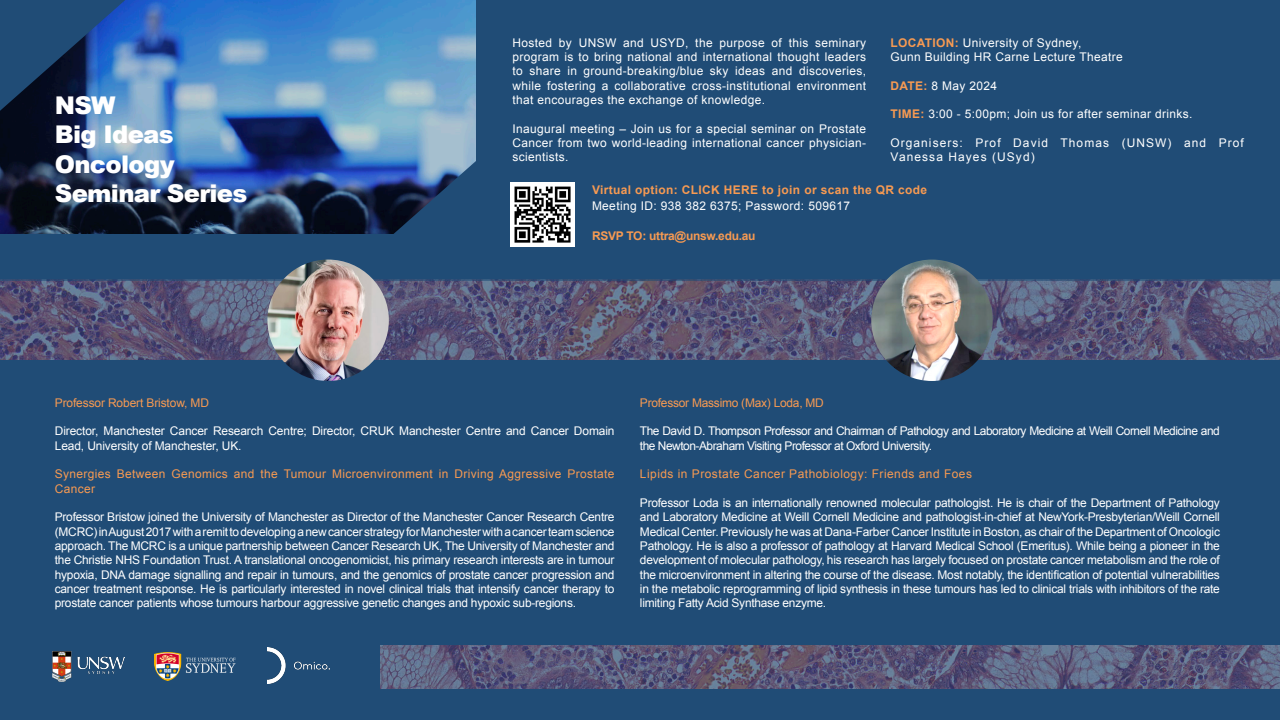
<style>
.page{position:relative;width:1280px;height:720px;background:#204c76}
.page>*{position:absolute;margin:0;border:0;box-sizing:border-box;transform-origin:0 0}
.t1{font:900 24.4px/29.3px "Arial";letter-spacing:-.03em;color:#fff}
.t2{font:12px/14.4px "Arial";letter-spacing:-.01em;color:#fff;text-align:justify}
.t3{font:12px/14.4px "Arial";letter-spacing:-.04em;color:#fff}
.t4{font:12px "Arial";letter-spacing:.03em;color:#fff}
.t5{font:12px/14.4px "Arial";letter-spacing:.03em;color:#f79a52}
.t6{font:12px/14.4px "Arial";letter-spacing:.09em;color:#fff}
.t7{font:700 12px "Arial";letter-spacing:.03em;color:#f79a52}
.t8{font:12px "Arial";letter-spacing:-.02em;color:#f79a52}
.t9{font:12px "Arial";letter-spacing:-.01em;color:#f79a52}
.t10{font:700 12px "Arial";letter-spacing:-.02em;color:#f79a52}
.s1{font-weight:700;color:#f79a52}
</style>
<div class="page">
<img style="left:0;top:0;width:475px;height:234px">
<svg style="left:287px;top:43px;width:429px;height:406px;background:#2d5781"></svg>
<svg style="left:0;top:0;width:125px;height:111px;background:#1f4778"></svg>
<svg style="left:0;top:279px;width:1280px;height:82px;background:#585778"></svg>
<img style="left:871px;top:260px;width:122px;height:121px;border-radius:61px">
<img style="left:267px;top:260px;width:122px;height:121px;border-radius:61px">
<img style="left:53px;top:652px;width:72px;height:30px">
<img style="left:267px;top:647px;width:62px;height:37px">
<img style="left:380px;top:646px;width:900px;height:43px">
<img style="left:184px;top:649px;width:56px;height:49px">
<img style="left:155px;top:652px;width:29px;height:28px">
<img style="left:511px;top:182px;width:64px;height:64px">
<p class="t1" style="left:55px;top:90px;width:62px">NSW</p>
<p class="t1" style="left:55px;top:119px;width:194px">Big Ideas<br>Oncology<br>Seminar Series</p>
<p class="t2" style="left:513px;top:35px;width:355px">Hosted by UNSW and USYD, the purpose of this seminary program is to bring national and international thought leaders to share in ground-breaking/blue sky ideas and discoveries, while fostering a collaborative cross-institutional environment that encourages the exchange of knowledge.</p>
<p class="t2" style="left:513px;top:121px;width:355px">Inaugural meeting – Join us for a special seminar on Prostate Cancer from two world-leading international cancer physician&shy;scientists.</p>
<p class="t4" style="left:890px;top:35px;width:193px"><span class="s1">LOCATION:</span> University of Sydney,</p>
<p class="t4" style="left:890px;top:49px;width:234px">Gunn Building HR Carne Lecture Theatre</p>
<p class="t2" style="left:890px;top:78px;width:108px"><span class="s1">DATE:</span> 8 May 2024</p>
<p class="t4" style="left:890px;top:106px;width:304px"><span class="s1">TIME:</span> 3:00 - 5:00pm; Join us for after seminar drinks.</p>
<p class="t6" style="left:890px;top:136px;width:355px">Organisers: Prof David Thomas (UNSW) and Prof<br>Vanessa Hayes (USyd)</p>
<p class="t7" style="left:592px;top:182px;width:337px">Virtual option: CLICK HERE to join or scan the QR code</p>
<p class="t4" style="left:592px;top:198px;width:260px">Meeting ID: 938 382 6375; Password: 509617</p>
<p class="t10" style="left:592px;top:228px;width:165px">RSVP TO: uttra@unsw.edu.au</p>
<p class="t9" style="left:55px;top:394px;width:156px">Professor Robert Bristow, MD</p>
<p class="t2" style="left:55px;top:424px;width:561px">Director, Manchester Cancer Research Centre; Director, CRUK Manchester Centre and Cancer Domain<br>Lead, University of Manchester, UK.</p>
<p class="t5" style="left:55px;top:467px;width:561px">Synergies Between Genomics and the Tumour Microenvironment in Driving Aggressive Prostate<br>Cancer</p>
<p class="t2" style="left:55px;top:510px;width:561px">Professor Bristow joined the University of Manchester as Director of the Manchester Cancer Research Centre (MCRC) in August 2017 with a remit to developing a new cancer strategy for Manchester with a cancer team science approach. The MCRC is a unique partnership between Cancer Research UK, The University of Manchester and the Christie NHS Foundation Trust. A translational oncogenomicist, his primary research interests are in tumour hypoxia, DNA damage signalling and repair in tumours, and the genomics of prostate cancer progression and cancer treatment response. He is particularly interested in novel clinical trials that intensify cancer therapy to prostate cancer patients whose tumours harbour aggressive genetic changes and hypoxic sub-regions.</p>
<p class="t8" style="left:640px;top:394px;width:185px">Professor Massimo (Max) Loda, MD</p>
<p class="t3" style="left:640px;top:424px;width:581px">The David D. Thompson Professor and Chairman of Pathology and Laboratory Medicine at Weill Cornell Medicine and the Newton-Abraham Visiting Professor at Oxford University.</p>
<p class="t5" style="left:640px;top:467px;width:334px">Lipids in Prostate Cancer Pathobiology: Friends and Foes</p>
<p class="t2" style="left:640px;top:496px;width:582px">Professor Loda is an internationally renowned molecular pathologist. He is chair of the Department of Pathology and Laboratory Medicine at Weill Cornell Medicine and pathologist-in-chief at NewYork-Presbyterian/Weill Cornell Medical Center. Previously he was at Dana-Farber Cancer Institute in Boston, as chair of the Department of Oncologic Pathology. He is also a professor of pathology at Harvard Medical School (Emeritus). While being a pioneer in the development of molecular pathology, his research has largely focused on prostate cancer metabolism and the role of the microenvironment in altering the course of the disease. Most notably, the identification of potential vulnerabilities in the metabolic reprogramming of lipid synthesis in these tumours has led to clinical trials with inhibitors of the rate limiting Fatty Acid Synthase enzyme.</p>
</div>
